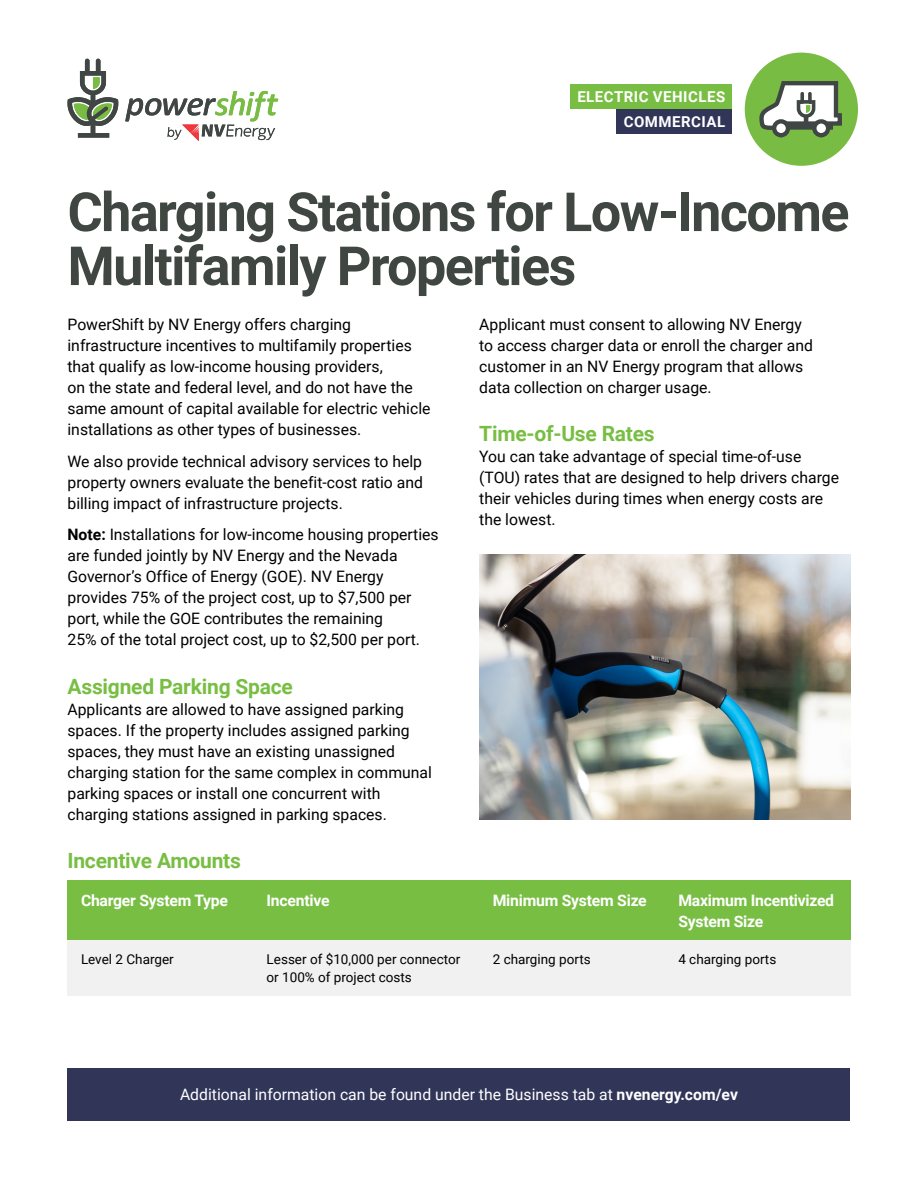
<style>
.page{position:relative;width:918px;height:1188px;background:#fff}
.page>*{position:absolute;margin:0;border:0;box-sizing:border-box;transform-origin:0 0}
.t1{font:700 54px/54px "Roboto";letter-spacing:-.03em;color:#404743}
.t2{font:700 21px "Roboto";letter-spacing:-.01em;color:#78be43}
.t3{font:15.75px/21px "Roboto";color:#000}
.t4{font:700 15.75px "Roboto";letter-spacing:-.015em;color:#fff}
.t5{font:15.75px "Roboto";color:#fff}
.t6{font:700 15px "Roboto";letter-spacing:.035em;color:#fff}
.t7{font:13.5px "Roboto";color:#000}
.s1{font-weight:700}
</style>
<div class="page">
<div style="left:665px;top:940px;width:185px;height:55px;background:#f1f1f2"></div>
<div style="left:479px;top:940px;width:186px;height:55px;background:#f1f1f2"></div>
<div style="left:253px;top:940px;width:226px;height:55px;background:#f1f1f2"></div>
<div style="left:68px;top:940px;width:185px;height:55px;background:#f1f1f2"></div>
<div style="left:68px;top:880px;width:185px;height:60px;background:#78be43"></div>
<div style="left:253px;top:880px;width:226px;height:60px;background:#78be43"></div>
<div style="left:479px;top:880px;width:186px;height:60px;background:#78be43"></div>
<div style="left:665px;top:880px;width:185px;height:60px;background:#78be43"></div>
<svg style="left:68px;top:59px;width:51px;height:79px"></svg>
<svg style="left:125px;top:91px;width:153px;height:50px"></svg>
<div style="left:617px;top:109px;width:115px;height:25px;background:#313659"></div>
<div style="left:570px;top:84px;width:162px;height:25px;background:#78be43"></div>
<div style="left:745px;top:53px;width:113px;height:113px;background:#79bc43;border-radius:50%"></div>
<svg style="left:761px;top:81px;width:81px;height:51px"></svg>
<div style="left:772px;top:119px;width:18px;height:18px;background:#fff;border:4px solid #3f4644;border-radius:50%"></div>
<div style="left:812px;top:119px;width:18px;height:18px;background:#fff;border:4px solid #3f4644;border-radius:50%"></div>
<img style="left:479px;top:555px;width:371px;height:265px">
<div style="left:68px;top:1068px;width:782px;height:52px;background:#313659"></div>
<p class="t6" style="left:577px;top:87px;width:149px">ELECTRIC VEHICLES</p>
<p class="t6" style="left:624px;top:111px;width:103px">COMMERCIAL</p>
<h1 class="t1" style="left:68px;top:183px;width:784px">Charging Stations for Low-Income<br>Multifamily Properties</h1>
<p class="t3" style="left:68px;top:313px;width:365px">PowerShift by NV Energy offers charging infrastructure incentives to multifamily properties that qualify as low-income housing providers,<br>on the state and federal level, and do not have the same amount of capital available for electric vehicle installations as other types of businesses.</p>
<p class="t3" style="left:68px;top:450px;width:357px;text-align:justify">We also provide technical advisory services to help property owners evaluate the benefit-cost ratio and billing impact of infrastructure projects.</p>
<p class="t3" style="left:68px;top:524px;width:373px"><span class="s1">Note:</span> Installations for low-income housing properties are funded jointly by NV Energy and the Nevada Governor’s Office of Energy (GOE). NV Energy provides 75% of the project cost, up to $7,500 per port, while the GOE contributes the remaining<br>25% of the total project cost, up to $2,500 per port.</p>
<h2 class="t2" style="left:68px;top:672px;width:227px">Assigned Parking Space</h2>
<p class="t3" style="left:68px;top:698px;width:366px">Applicants are allowed to have assigned parking spaces. If the property includes assigned parking spaces, they must have an existing unassigned charging station for the same complex in communal parking spaces or install one concurrent with charging stations assigned in parking spaces.</p>
<h2 class="t2" style="left:68px;top:845px;width:175px">Incentive Amounts</h2>
<p class="t3" style="left:479px;top:313px;width:335px">Applicant must consent to allowing NV Energy to access charger data or enroll the charger and customer in an NV Energy program that allows data collection on charger usage.</p>
<h2 class="t2" style="left:479px;top:419px;width:177px">Time-of-Use Rates</h2>
<p class="t3" style="left:479px;top:445px;width:361px">You can take advantage of special time-of-use (TOU) rates that are designed to help drivers charge their vehicles during times when energy costs are the lowest.</p>
<p class="t4" style="left:81px;top:889px;width:149px">Charger System Type</p>
<p class="t4" style="left:267px;top:889px;width:64px">Incentive</p>
<p class="t4" style="left:493px;top:889px;width:156px">Minimum System Size</p>
<p class="t4" style="left:678px;top:889px;width:157px">Maximum Incentivized</p>
<p class="t4" style="left:678px;top:910px;width:87px">System Size</p>
<p class="t7" style="left:81px;top:950px;width:94px">Level 2 Charger</p>
<p class="t7" style="left:267px;top:950px;width:195px">Lesser of $10,000 per connector</p>
<p class="t7" style="left:493px;top:950px;width:99px">2 charging ports</p>
<p class="t7" style="left:678px;top:950px;width:99px">4 charging ports</p>
<p class="t7" style="left:267px;top:968px;width:147px">or 100% of project costs</p>
<p class="t5" style="left:180px;top:1084px;width:559px">Additional information can be found under the Business tab at <span class="s1">nvenergy.com/ev</span></p>
</div>
